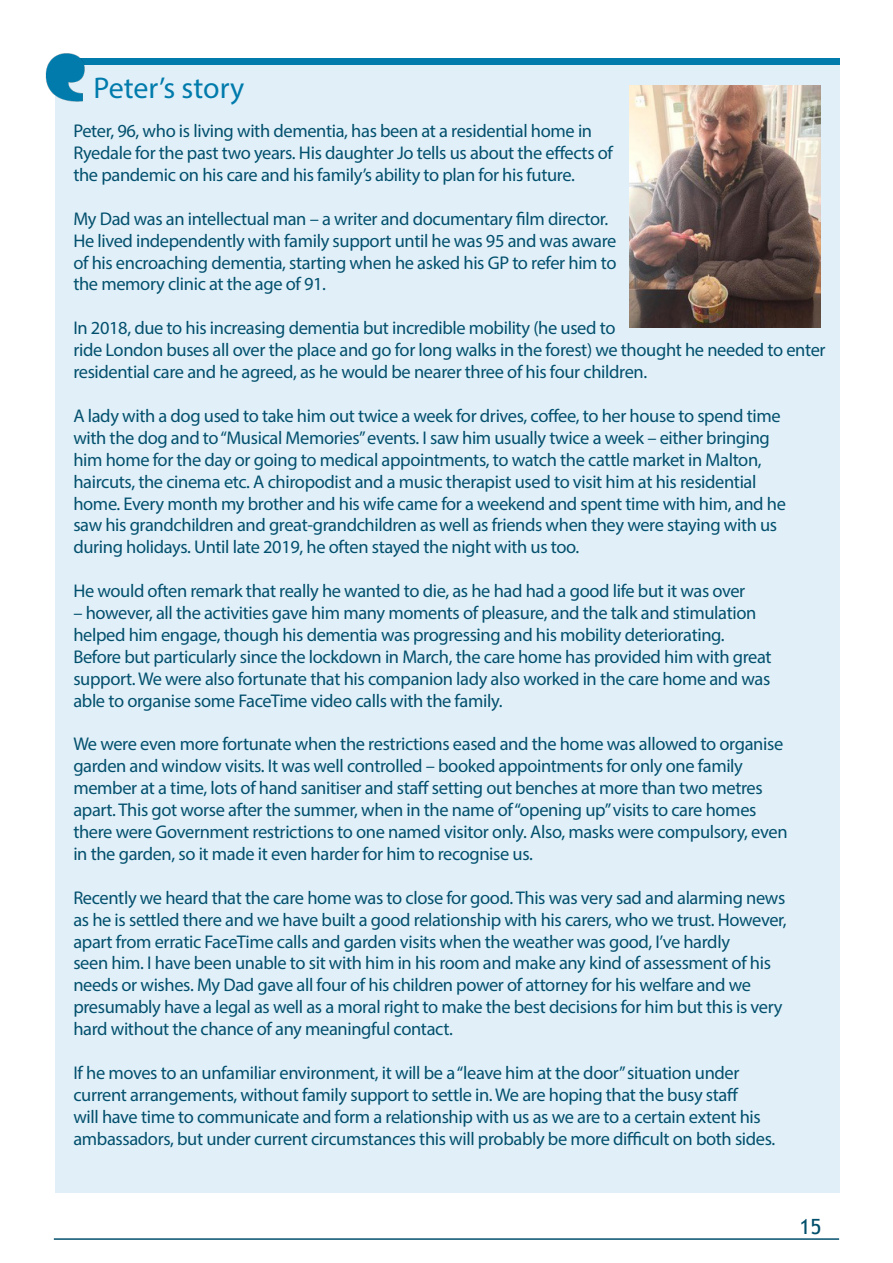
<style>
.page{position:relative;width:893px;height:1263px;background:#fff}
.page>*{position:absolute;margin:0;border:0;box-sizing:border-box;transform-origin:0 0}
.Body_Copy{font:30px "Myriad Pro";color:#007bac}
.t1{font:21px "Trebuchet MS";color:#004f6b}
.t2{font:18.45px/21.9px "Myriad Pro";letter-spacing:-.02em;color:#03506e}
</style>
<div class="page">
<hr style="left:54px;top:1238px;width:785px;height:2px;background:#03506e">
<div style="left:55px;top:58px;width:785px;height:1135px;background:#e1f0f8"></div>
<div style="left:55px;top:58px;width:785px;height:6px;background:#007bac"></div>
<img style="left:45px;top:53px;width:44px;height:49px">
<img style="left:629px;top:86px;width:192px;height:241px">
<p class="Body_Copy" style="left:94px;top:70px;width:152px">Peter’s story</p>
<p class="t2" style="left:73px;top:120px;width:541px">Peter, 96, who is living with dementia, has been at a residential home in<br>Ryedale for the past two years. His daughter Jo tells us about the effects of the pandemic on his care and his family’s ability to plan for his future.</p>
<p class="t2" style="left:73px;top:207px;width:545px">My Dad was an intellectual man – a writer and documentary film director.<br>He lived independently with family support until he was 95 and was aware of his encroaching dementia, starting when he asked his GP to refer him to the memory clinic at the age of 91.</p>
<p class="t2" style="left:73px;top:317px;width:754px">In 2018, due to his increasing dementia but incredible mobility (he used to<br>ride London buses all over the place and go for long walks in the forest) we thought he needed to enter residential care and he agreed, as he would be nearer three of his four children.</p>
<p class="t2" style="left:73px;top:404px;width:714px">A lady with a dog used to take him out twice a week for drives, coffee, to her house to spend time with the dog and to “Musical Memories” events. I saw him usually twice a week – either bringing him home for the day or going to medical appointments, to watch the cattle market in Malton, haircuts, the cinema etc. A chiropodist and a music therapist used to visit him at his residential home. Every month my brother and his wife came for a weekend and spent time with him, and he saw his grandchildren and great-grandchildren as well as friends when they were staying with us during holidays. Until late 2019, he often stayed the night with us too.</p>
<p class="t2" style="left:73px;top:580px;width:673px">He would often remark that really he wanted to die, as he had had a good life but it was over</p>
<p class="t2" style="left:73px;top:602px;width:685px">– however, all the activities gave him many moments of pleasure, and the talk and stimulation helped him engage, though his dementia was progressing and his mobility deteriorating.</p>
<p class="t2" style="left:73px;top:645px;width:700px;text-align:justify">Before but particularly since the lockdown in March, the care home has provided him with great support. We were also fortunate that his companion lady also worked in the care home and was able to organise some FaceTime video calls with the family.</p>
<p class="t2" style="left:73px;top:733px;width:716px">We were even more fortunate when the restrictions eased and the home was allowed to organise garden and window visits. It was well controlled – booked appointments for only one family member at a time, lots of hand sanitiser and staff setting out benches at more than two metres apart. This got worse after the summer, when in the name of “opening up” visits to care homes there were Government restrictions to one named visitor only. Also, masks were compulsory, even in the garden, so it made it even harder for him to recognise us.</p>
<p class="t2" style="left:73px;top:886px;width:715px">Recently we heard that the care home was to close for good. This was very sad and alarming news as he is settled there and we have built a good relationship with his carers, who we trust. However, apart from erratic FaceTime calls and garden visits when the weather was good, I’ve hardly<br>seen him. I have been unable to sit with him in his room and make any kind of assessment of his needs or wishes. My Dad gave all four of his children power of attorney for his welfare and we presumably have a legal as well as a moral right to make the best decisions for him but this is very hard without the chance of any meaningful contact.</p>
<p class="t2" style="left:73px;top:1061px;width:703px">If he moves to an unfamiliar environment, it will be a “leave him at the door” situation under current arrangements, without family support to settle in. We are hoping that the busy staff<br>will have time to communicate and form a relationship with us as we are to a certain extent his ambassadors, but under current circumstances this will probably be more difficult on both sides.</p>
<p class="t1" style="left:799px;top:1213px;width:24px">15</p>
</div>
